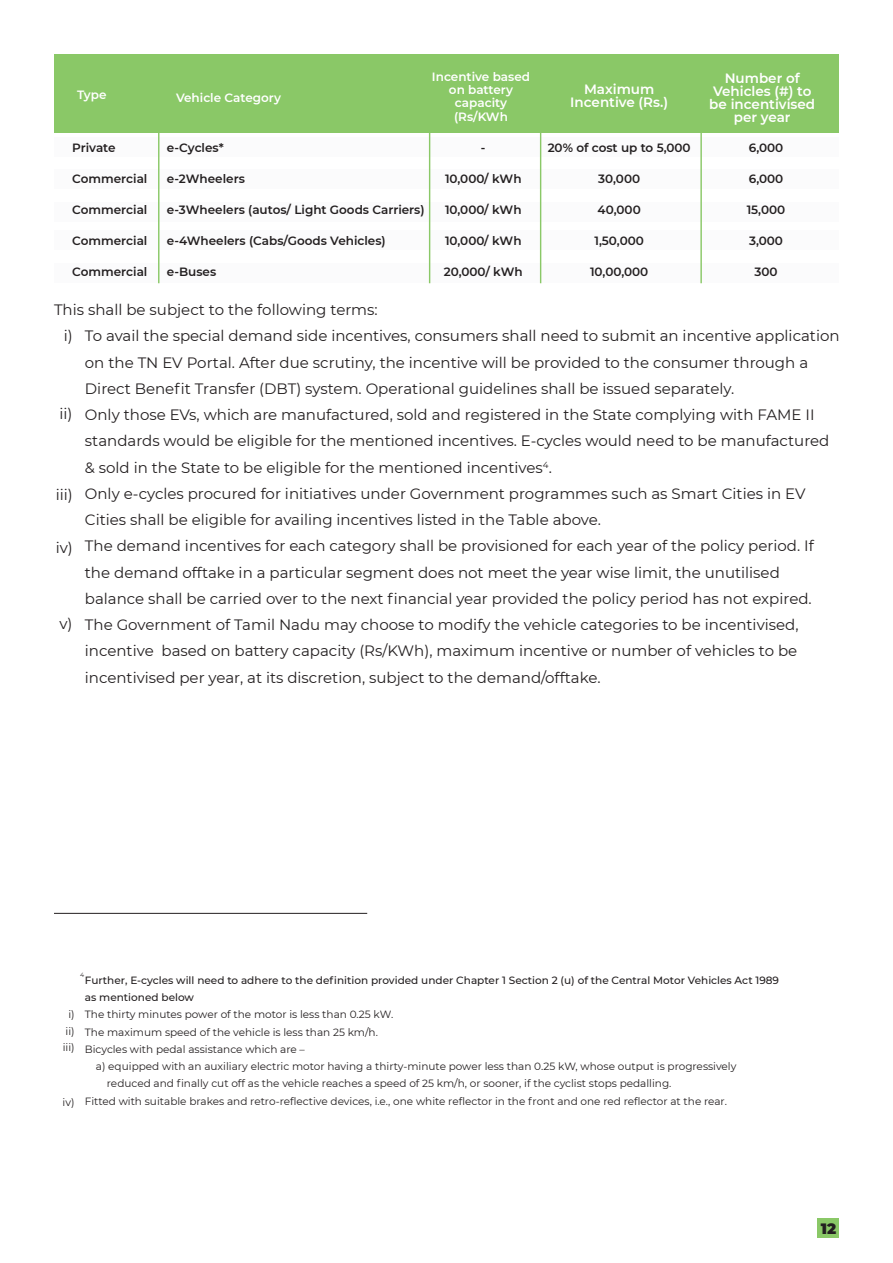
<style>
.page{position:relative;width:893px;height:1263px;background:#fff}
.page>*{position:absolute;margin:0;border:0;box-sizing:border-box;transform-origin:0 0}
.t1{font:15px/26.2px "Montserrat";color:#231f20}
.t2{font:900 15px "Montserrat";color:#231f20}
.t3{font:600 13.5px/13px "Montserrat";color:#fff;text-align:center}
.t4{font:600 12px "Montserrat";color:#231f20}
.t5{font:600 12px/13px "Montserrat";color:#fff;text-align:center}
.t6{font:10.5px/17.2px "Montserrat";color:#231f20}
.t7{font:500 10.5px/17.2px "Montserrat";color:#231f20}
.t8{font:6.15px "Montserrat";color:#231f20}
</style>
<div class="page">
<div style="left:54px;top:54px;width:785px;height:79px;background:#8ac867"></div>
<div style="left:54px;top:137px;width:785px;height:20px;background:#fbfbfc"></div>
<div style="left:54px;top:169px;width:785px;height:20px;background:#fbfbfc"></div>
<div style="left:54px;top:202px;width:785px;height:20px;background:#fbfbfc"></div>
<div style="left:54px;top:231px;width:785px;height:19px;background:#fbfbfc"></div>
<div style="left:54px;top:264px;width:785px;height:19px;background:#fbfbfc"></div>
<hr style="left:158px;top:69px;width:1px;height:214px;background:#8ac867">
<hr style="left:429px;top:69px;width:1px;height:214px;background:#8ac867">
<hr style="left:540px;top:69px;width:1px;height:214px;background:#8ac867">
<hr style="left:700px;top:69px;width:2px;height:214px;background:#8ac867">
<div style="left:817px;top:1218px;width:22px;height:20px;background:#8ac867"></div>
<hr style="left:54px;top:913px;width:313px;height:1px;background:#231f20">
<p class="t5" style="left:77px;top:88px;width:31px">Type</p>
<p class="t5" style="left:176px;top:90px;width:106px">Vehicle Category</p>
<p class="t5" style="left:432px;top:70px;width:100px">Incentive based on battery capacity (Rs/KWh</p>
<p class="t3" style="left:570px;top:82px;width:99px">Maximum<br>Incentive (Rs.)</p>
<p class="t3" style="left:709px;top:71px;width:107px">Number of<br>Vehicles (#) to be incentivised per year</p>
<p class="t4" style="left:548px;top:139px;width:144px">20% of cost up to 5,000</p>
<p class="t4" style="left:598px;top:170px;width:43px">30,000</p>
<p class="t4" style="left:598px;top:201px;width:45px">40,000</p>
<p class="t4" style="left:594px;top:232px;width:51px">1,50,000</p>
<p class="t4" style="left:590px;top:263px;width:60px">10,00,000</p>
<p class="t4" style="left:167px;top:139px;width:58px">e-Cycles*</p>
<p class="t4" style="left:167px;top:170px;width:79px">e-2Wheelers</p>
<p class="t4" style="left:167px;top:201px;width:259px">e-3Wheelers (autos/ Light Goods Carriers)</p>
<p class="t4" style="left:167px;top:232px;width:220px">e-4Wheelers (Cabs/Goods Vehicles)</p>
<p class="t4" style="left:167px;top:263px;width:51px">e-Buses</p>
<p class="t4" style="left:72px;top:140px;width:45px">Private</p>
<p class="t4" style="left:72px;top:171px;width:77px">Commercial</p>
<p class="t4" style="left:72px;top:202px;width:77px">Commercial</p>
<p class="t4" style="left:72px;top:232px;width:77px">Commercial</p>
<p class="t4" style="left:72px;top:263px;width:77px">Commercial</p>
<p class="t4" style="left:749px;top:139px;width:36px">6,000</p>
<p class="t4" style="left:749px;top:170px;width:36px">6,000</p>
<p class="t4" style="left:747px;top:201px;width:40px">15,000</p>
<p class="t4" style="left:749px;top:232px;width:35px">3,000</p>
<p class="t4" style="left:754px;top:263px;width:25px">300</p>
<p class="t1" style="left:85px;top:296px;width:756px;text-indent:-31px">This shall be subject to the following terms:<br>To avail the special demand side incentives, consumers shall need to submit an incentive application on the TN EV Portal. After due scrutiny, the incentive will be provided to the consumer through a Direct Benefit Transfer (DBT) system. Operational guidelines shall be issued separately.<br>Only those EVs, which are manufactured, sold and registered in the State complying with FAME II standards would be eligible for the mentioned incentives. E-cycles would need to be manufactured &amp; sold in the State to be eligible for the mentioned incentives<sup>4</sup>.<br>Only e-cycles procured for initiatives under Government programmes such as Smart Cities in EV Cities shall be eligible for availing incentives listed in the Table above.<br>The demand incentives for each category shall be provisioned for each year of the policy period. If the demand offtake in a particular segment does not meet the year wise limit, the unutilised balance shall be carried over to the next financial year provided the policy period has not expired.<br>The Government of Tamil Nadu may choose to modify the vehicle categories to be incentivised, incentive based on battery capacity (Rs/KWh), maximum incentive or number of vehicles to be incentivised per year, at its discretion, subject to the demand/offtake.</p>
<p class="t4" style="left:481px;top:139px;width:6px">-</p>
<p class="t4" style="left:445px;top:170px;width:78px">10,000/ kWh</p>
<p class="t4" style="left:445px;top:201px;width:78px">10,000/ kWh</p>
<p class="t4" style="left:445px;top:232px;width:78px">10,000/ kWh</p>
<p class="t4" style="left:444px;top:263px;width:80px">20,000/ kWh</p>
<p class="t1" style="left:64px;top:322px;width:10px">i)</p>
<p class="t1" style="left:59px;top:400px;width:15px">ii)</p>
<p class="t1" style="left:56px;top:481px;width:19px">iii)</p>
<p class="t1" style="left:56px;top:534px;width:19px">iv)</p>
<p class="t1" style="left:59px;top:610px;width:15px">v)</p>
<p class="t8" style="left:80px;top:971px;width:6px">4</p>
<p class="t7" style="left:85px;top:971px;width:696px">Further, E-cycles will need to adhere to the definition provided under Chapter 1 Section 2 (u) of the Central Motor Vehicles Act 1989 as mentioned below</p>
<p class="t6" style="left:85px;top:1005px;width:310px">The thirty minutes power of the motor is less than 0.25 kW.<br>The maximum speed of the vehicle is less than 25 km/h.<br>Bicycles with pedal assistance which are –</p>
<p class="t6" style="left:96px;top:1057px;width:642px">a) equipped with an auxiliary electric motor having a thirty-minute power less than 0.25 kW, whose output is progressively</p>
<p class="t6" style="left:107px;top:1074px;width:566px">reduced and finally cut off as the vehicle reaches a speed of 25 km/h, or sooner, if the cyclist stops pedalling.</p>
<p class="t6" style="left:85px;top:1092px;width:643px">Fitted with suitable brakes and retro-reflective devices, i.e., one white reflector in the front and one red reflector at the rear.</p>
<p class="t6" style="left:66px;top:1005px;width:11px">i) ii)</p>
<p class="t6" style="left:63px;top:1038px;width:13px">iii)</p>
<p class="t6" style="left:63px;top:1093px;width:13px">iv)</p>
<p class="t2" style="left:821px;top:1218px;width:17px">12</p>
</div>
